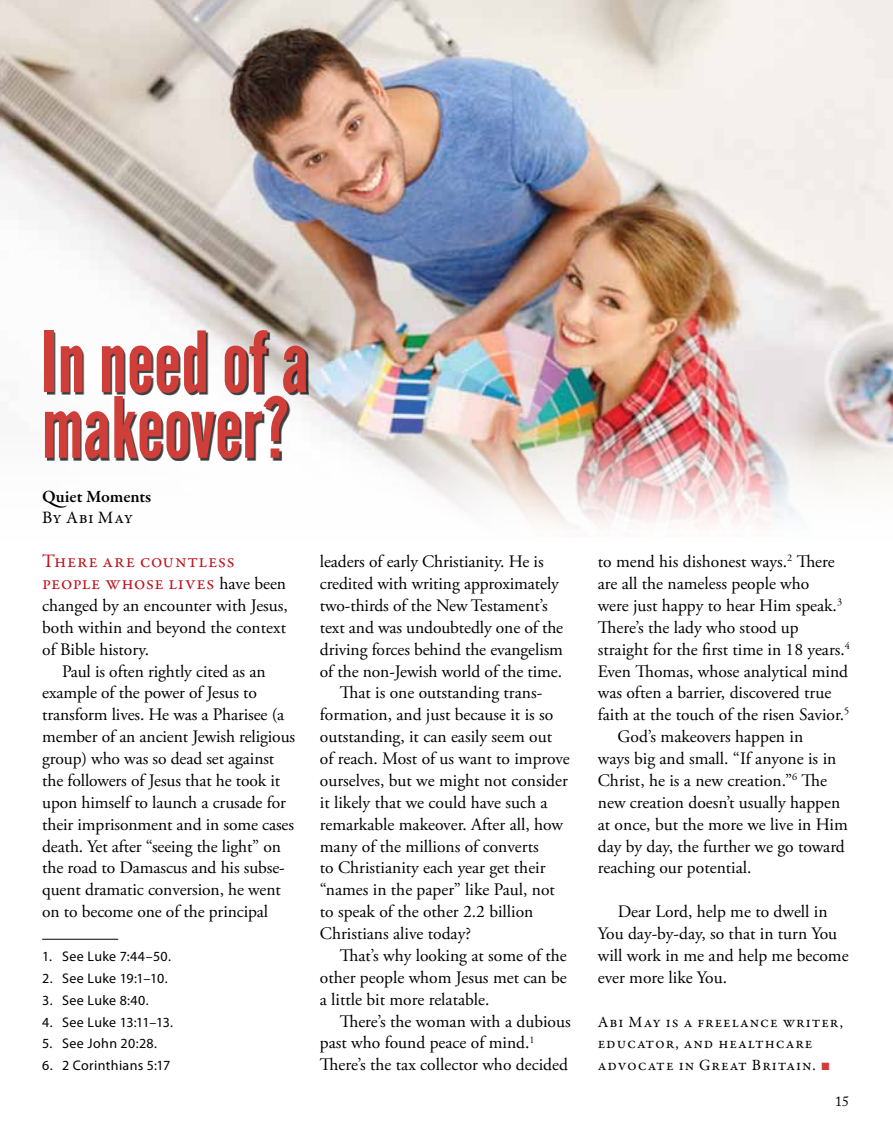
<style>
.page{position:relative;width:893px;height:1141px;background:#fff}
.page>*{position:absolute;margin:0;border:0;box-sizing:border-box;transform-origin:0 0}
.t1{font:84px/65.6px "League Gothic";color:#cf3e39}
.t2{font:19.25px/21.9px "Garamond Premr Pro";letter-spacing:.02em;color:#be1622}
.t3{font:17.5px/21.9px "Adobe Garamond Pro";color:#000}
.t4{font:600 17.5px "Garamond Premr Pro";color:#000}
.t5{font:17.5px "Garamond Premr Pro";letter-spacing:.03em;color:#000}
.t6{font:15.75px/21.9px "Garamond Premr Pro";letter-spacing:.06em;color:#000}
.t7{font:14px "Myriad Pro";letter-spacing:.025em;color:#000}
.t8{font:14px "Adobe Caslon Pro";color:#000}
.s1{font-family:"Adobe Garamond Pro";font-size:17.5px;color:#000}
.s2{font-family:"Arial";color:#cf3e39}
</style>
<div class="page">
<img style="left:0;top:0;width:893px;height:526px">
<div style="left:47px;top:332px;width:262px;height:128px;background:#000;opacity:.75"></div>
<hr style="left:42px;top:939px;width:76px;height:1px;background:#000">
<h1 class="t1" style="left:42px;top:331px;width:269px">In need of a makeover?</h1>
<p class="t4" style="left:42px;top:485px;width:111px">Quiet Moments</p>
<p class="t5" style="left:42px;top:507px;width:92px">By Abi May</p>
<p class="t2" style="left:42px;top:551px;width:245px">There are countless people whose lives <span class="s1">have been</span></p>
<p class="t3" style="left:42px;top:595px;width:247px;text-align:justify">changed by an encounter with Jesus, both within and beyond the context of Bible history.</p>
<p class="t3" style="left:42px;top:661px;width:255px;text-indent:20px">Paul is often rightly cited as an example of the power of Jesus to transform lives. He was a Pharisee (a member of an ancient Jewish religious group) who was so dead set against the followers of Jesus that he took it upon himself to launch a crusade for their imprisonment and in some cases death. Yet after “seeing the light” on the road to Damascus and his subse&shy;quent dramatic conversion, he went on to become one of the principal</p>
<p class="t7" style="left:42px;top:948px;width:130px">1. See Luke 7:44–50.</p>
<p class="t7" style="left:42px;top:969px;width:127px">2. See Luke 19:1–10.</p>
<p class="t7" style="left:42px;top:991px;width:108px">3. See Luke 8:40.</p>
<p class="t7" style="left:42px;top:1013px;width:132px">4. See Luke 13:11–13.</p>
<p class="t7" style="left:42px;top:1035px;width:116px">5. See John 20:28.</p>
<p class="t7" style="left:42px;top:1057px;width:130px">6. 2 Corinthians 5:17</p>
<p class="t3" style="left:320px;top:551px;width:225px">leaders of early Christianity. He is</p>
<p class="t3" style="left:320px;top:573px;width:240px">credited with writing approximately</p>
<p class="t3" style="left:320px;top:595px;width:229px">two-thirds of the New Testament’s</p>
<p class="t3" style="left:320px;top:617px;width:245px">text and was undoubtedly one of the</p>
<p class="t3" style="left:320px;top:639px;width:245px">driving forces behind the evangelism</p>
<p class="t3" style="left:320px;top:661px;width:244px">of the non-Jewish world of the time.</p>
<p class="t3" style="left:340px;top:683px;width:204px">That is one outstanding trans-</p>
<p class="t3" style="left:320px;top:704px;width:235px">formation, and just because it is so</p>
<p class="t3" style="left:320px;top:726px;width:234px">outstanding, it can easily seem out</p>
<p class="t3" style="left:320px;top:748px;width:252px">of reach. Most of us want to improve</p>
<p class="t3" style="left:320px;top:770px;width:249px">ourselves, but we might not consider</p>
<p class="t3" style="left:320px;top:792px;width:229px">it likely that we could have such a</p>
<p class="t3" style="left:320px;top:814px;width:245px">remarkable makeover. After all, how</p>
<p class="t3" style="left:320px;top:836px;width:220px">many of the millions of converts</p>
<p class="t3" style="left:320px;top:858px;width:227px">to Christianity each year get their</p>
<p class="t3" style="left:320px;top:879px;width:237px">“names in the paper” like Paul, not</p>
<p class="t3" style="left:320px;top:901px;width:215px">to speak of the other 2.2 billion</p>
<p class="t3" style="left:320px;top:923px;width:153px">Christians alive today?</p>
<p class="t3" style="left:340px;top:945px;width:229px">That’s why looking at some of the</p>
<p class="t3" style="left:320px;top:967px;width:248px">other people whom Jesus met can be</p>
<p class="t3" style="left:320px;top:989px;width:171px">a little bit more relatable.</p>
<p class="t3" style="left:340px;top:1011px;width:232px">There’s the woman with a dubious</p>
<p class="t3" style="left:320px;top:1033px;width:216px">past who found peace of mind.<sup>1</sup></p>
<p class="t3" style="left:320px;top:1054px;width:250px">There’s the tax collector who decided</p>
<p class="t3" style="left:598px;top:551px;width:238px">to mend his dishonest ways.<sup>2</sup> There</p>
<p class="t3" style="left:598px;top:573px;width:213px">are all the nameless people who</p>
<p class="t3" style="left:598px;top:595px;width:246px">were just happy to hear Him speak.<sup>3</sup></p>
<p class="t3" style="left:598px;top:617px;width:202px">There’s the lady who stood up</p>
<p class="t3" style="left:598px;top:639px;width:254px">straight for the first time in 18 years.<sup>4</sup></p>
<p class="t3" style="left:598px;top:661px;width:252px">Even Thomas, whose analytical mind</p>
<p class="t3" style="left:598px;top:683px;width:235px">was often a barrier, discovered true</p>
<p class="t3" style="left:598px;top:704px;width:253px">faith at the touch of the risen Savior.<sup>5</sup></p>
<p class="t3" style="left:618px;top:726px;width:187px">God’s makeovers happen in</p>
<p class="t3" style="left:598px;top:748px;width:240px">ways big and small. “If anyone is in</p>
<p class="t3" style="left:598px;top:770px;width:231px">Christ, he is a new creation.”<sup>6</sup> The</p>
<p class="t3" style="left:598px;top:792px;width:244px">new creation doesn’t usually happen</p>
<p class="t3" style="left:598px;top:814px;width:252px">at once, but the more we live in Him</p>
<p class="t3" style="left:598px;top:836px;width:248px">day by day, the further we go toward</p>
<p class="t3" style="left:598px;top:858px;width:155px">reaching our potential.</p>
<p class="t3" style="left:598px;top:901px;width:252px;text-indent:20px">Dear Lord, help me to dwell in<br>You day-by-day, so that in turn You will work in me and help me become ever more like You.</p>
<p class="t6" style="left:598px;top:1011px;width:247px">Abi May is a freelance writer, educator, and healthcare advocate in Great Britain. <span class="s2">■</span></p>
<p class="t8" style="left:835px;top:1093px;width:15px">15</p>
</div>
